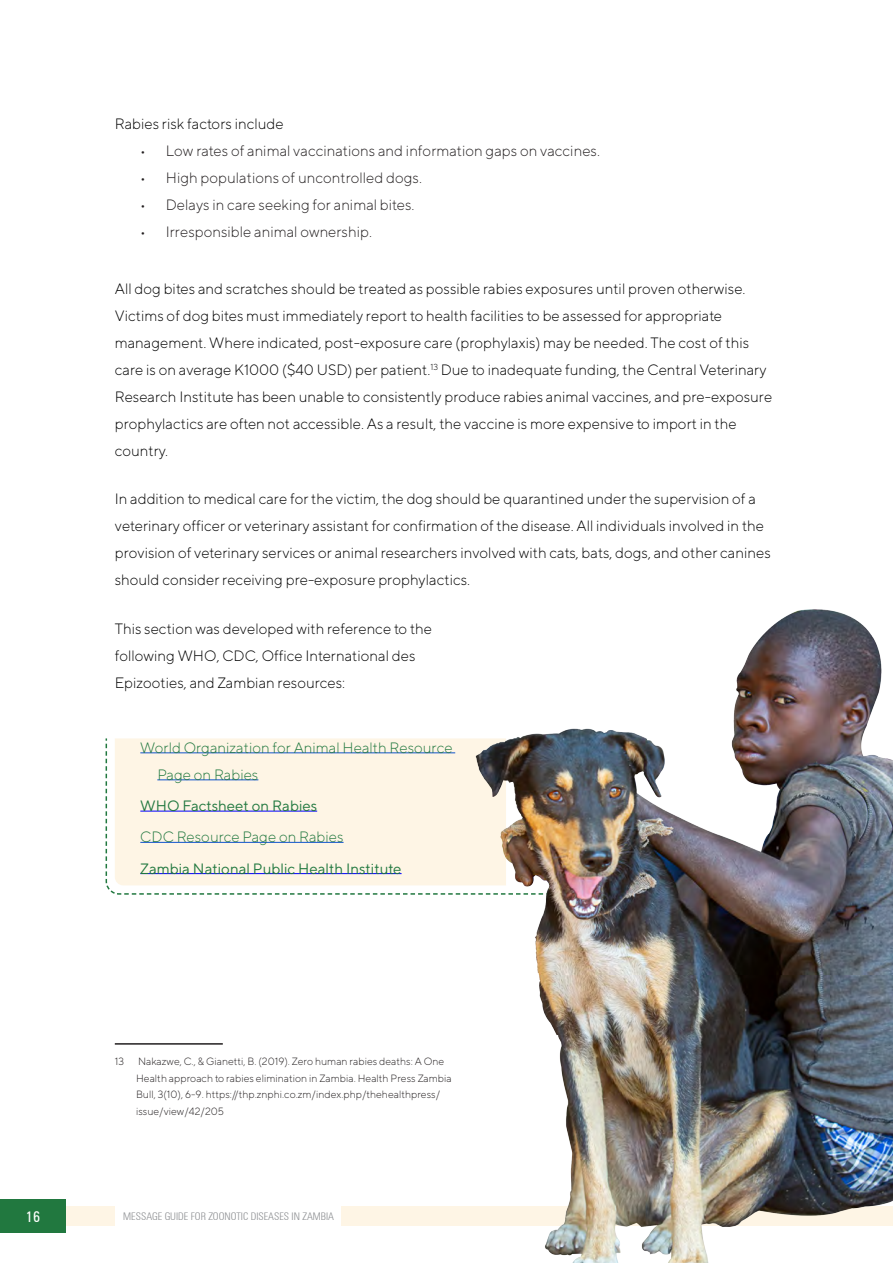
<style>
.page{position:relative;width:893px;height:1263px;background:#fff}
.page>*{position:absolute;margin:0;border:0;box-sizing:border-box;transform-origin:0 0}
.t1{font:300 15px/27px "TT Norms";color:#000}
.t2{font:300 15px "TT Norms";color:#231f20}
.t3{font:300 15px/27px "TT Norms";color:#21783f}
.t4{font:15px "TT Norms";color:#21783f}
.t5{font:condensed 15px "Zurich BT";color:#fff}
.t6{font:300 10.5px/16.5px "TT Norms";color:#231f20}
.t7{font:300 condensed 10.5px "Zurich BT";color:#8d8f92}
</style>
<div class="page">
<div style="left:0;top:1199px;width:66px;height:34px;background:#21783f"></div>
<div style="left:66px;top:1206px;width:49px;height:20px;background:#fef5e5"></div>
<div style="left:341px;top:1206px;width:552px;height:20px;background:#fef5e5"></div>
<svg style="left:105px;top:738px;width:357px;height:157px;background:#faf3e5"></svg>
<hr style="left:140px;top:752px;width:315px;height:1px;background:#15c">
<hr style="left:157px;top:779px;width:101px;height:1px;background:#15c">
<hr style="left:140px;top:811px;width:177px;height:1px;background:#00f">
<hr style="left:140px;top:842px;width:204px;height:1px;background:#15c">
<hr style="left:140px;top:873px;width:262px;height:1px;background:#00f">
<hr style="left:115px;top:1043px;width:108px;height:2px;background:#231f20">
<img style="left:462px;top:609px;width:431px;height:654px">
<p class="t1" style="left:115px;top:110px;width:170px">Rabies risk factors include</p>
<p class="t2" style="left:140px;top:142px;width:461px">• Low rates of animal vaccinations and information gaps on vaccines.</p>
<p class="t2" style="left:140px;top:169px;width:283px">• High populations of uncontrolled dogs.</p>
<p class="t2" style="left:140px;top:196px;width:276px">• Delays in care seeking for animal bites.</p>
<p class="t2" style="left:140px;top:223px;width:233px">• Irresponsible animal ownership.</p>
<p class="t1" style="left:115px;top:275px;width:659px">All dog bites and scratches should be treated as possible rabies exposures until proven otherwise.<br>Victims of dog bites must immediately report to health facilities to be assessed for appropriate management. Where indicated, post-exposure care (prophylaxis) may be needed. The cost of this care is on average K1000 ($40 USD) per patient.<sup>13</sup> Due to inadequate funding, the Central Veterinary Research Institute has been unable to consistently produce rabies animal vaccines, and pre-exposure prophylactics are often not accessible. As a result, the vaccine is more expensive to import in the country.</p>
<p class="t1" style="left:115px;top:485px;width:657px">In addition to medical care for the victim, the dog should be quarantined under the supervision of a veterinary officer or veterinary assistant for confirmation of the disease. All individuals involved in the provision of veterinary services or animal researchers involved with cats, bats, dogs, and other canines should consider receiving pre-exposure prophylactics.</p>
<p class="t1" style="left:115px;top:614px;width:319px">This section was developed with reference to the following WHO, CDC, Office International des<br>Epizooties, and Zambian resources:</p>
<p class="t3" style="left:157px;top:734px;width:297px;text-indent:-17px">World Organization for Animal Health Resource<br>Page on Rabies</p>
<p class="t4" style="left:140px;top:797px;width:178px">WHO Factsheet on Rabies</p>
<p class="t3" style="left:140px;top:823px;width:205px">CDC Resource Page on Rabies</p>
<p class="t4" style="left:140px;top:859px;width:263px">Zambia National Public Health Institute</p>
<p class="t6" style="left:115px;top:1053px;width:11px">13</p>
<p class="t6" style="left:136px;top:1053px;width:317px">Nakazwe, C., &amp; Gianetti, B. (2019). Zero human rabies deaths: A One Health approach to rabies elimination in Zambia. Health Press Zambia Bull, 3(10), 6-9. https://thp.znphi.co.zm/index.php/thehealthpress/ issue/view/42/205</p>
<p class="t5" style="left:26px;top:1207px;width:16px">16</p>
<p class="t7" style="left:123px;top:1210px;width:212px">MESSAGE GUIDE FOR ZOONOTIC DISEASES IN ZAMBIA</p>
</div>
